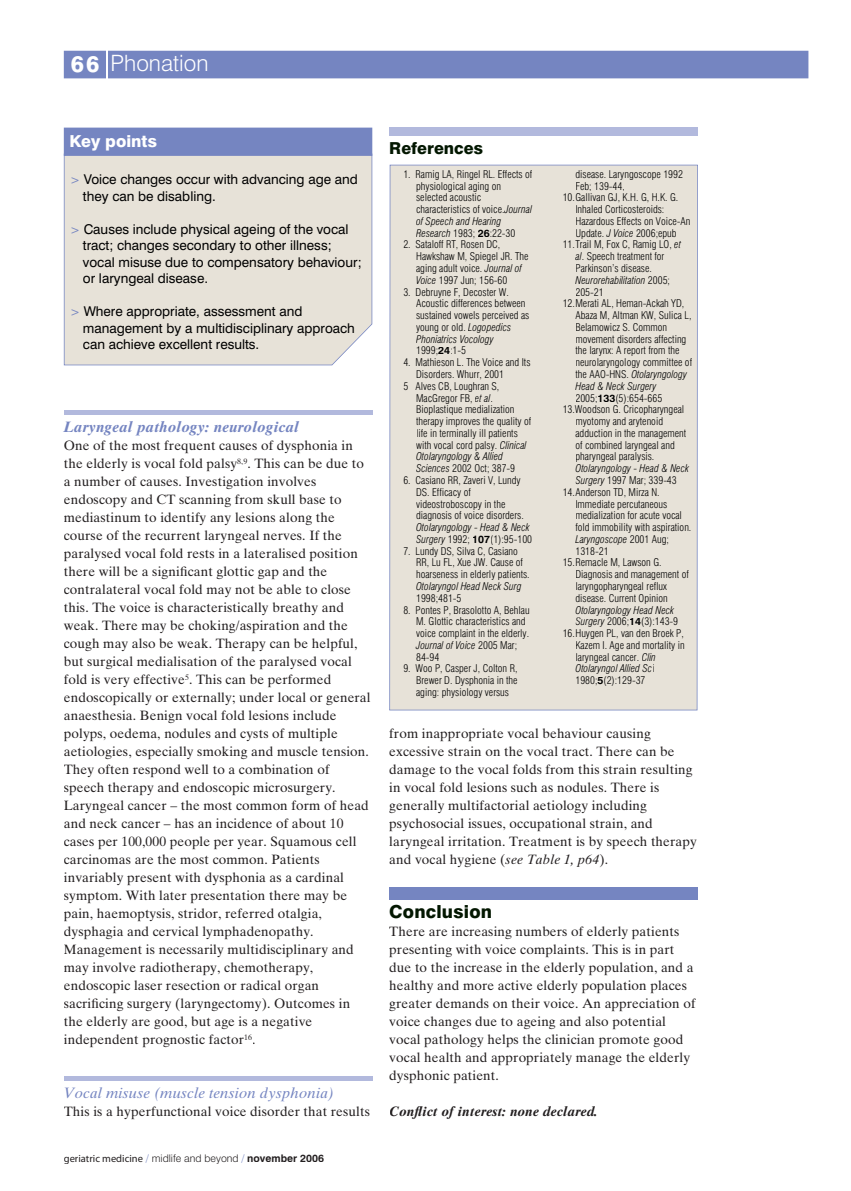
<style>
.page{position:relative;width:851px;height:1191px;background:#fff}
.page>*{position:absolute;margin:0;border:0;box-sizing:border-box;transform-origin:0 0}
.t1{font:300 22.5px "Swiss 721 BT";color:#fff}
.t2{font:800 18px "Swiss 721 BT";letter-spacing:.01em;color:#031700}
.t3{font:800 16.5px "Swiss 721 BT";color:#031700}
.t4{font:800 16.5px "Swiss 721 BT";color:#fff}
.t5{font:italic 15px "Times Ten";letter-spacing:.01em;color:#7585c1}
.t6{font:italic 700 15px "Times Ten";letter-spacing:.01em;color:#7585c1}
.t7{font:13.5px/18px "Times Ten";letter-spacing:.01em;color:#231f20}
.t8{font:13.5px/16.5px "Swiss 721 BT";color:#000}
.t9{font:italic 700 13.5px "Times Ten";letter-spacing:.01em;color:#231f20}
.t10{font:300 condensed 10.5px/11.7px "Swiss 721 BT";color:#000}
.t11{font:italic 300 condensed 10.5px/11.7px "Swiss 721 BT";color:#000}
.t12{font:10.5px "Myriad Pro";color:#231f20}
.s1{font-weight:800}
.s2{font-size:12px;color:#7585c1}
.s3{font-family:"Swiss 721 BT";font-weight:300;color:#7585c1}
.s4{font-family:"Swiss 721 BT";font-weight:300}
.s5{font-family:"Swiss 721 BT";font-weight:700}
.s6{font-style:italic}
.s7{font-weight:700;font-stretch:normal}
.s8{font-style:normal}
.s9{font-weight:700;font-style:normal;font-stretch:normal}
</style>
<div class="page">
<div style="left:64px;top:51px;width:744px;height:27px;background:#7585c1"></div>
<hr style="left:106px;top:50px;width:2px;height:30px;background:#fff">
<hr style="left:64px;top:410px;width:308px;height:4px;background:#b2b9dd">
<hr style="left:64px;top:1076px;width:308px;height:4px;background:#b2b9dd">
<div style="left:389px;top:887px;width:308px;height:13px;background:#7585c1"></div>
<div style="left:64px;top:156px;width:308px;height:209px;background:#e7e2d8"></div>
<div style="left:64px;top:128px;width:308px;height:28px;background:#7585c1"></div>
<div style="left:389px;top:165px;width:308px;height:545px;background:#e7e2d8"></div>
<div style="left:389px;top:128px;width:308px;height:8px;background:#b2b9dd"></div>
<h1 class="t1" style="left:71px;top:49px;width:139px"><span class="s1">66</span> Phonation</h1>
<p class="t4" style="left:70px;top:131px;width:89px">Key points</p>
<p class="t8" style="left:83px;top:171px;width:276px;text-indent:-13px"><span class="s2">&gt;</span> Voice changes occur with advancing age and they can be disabling.</p>
<p class="t8" style="left:83px;top:220px;width:280px;text-indent:-13px"><span class="s2">&gt;</span> Causes include physical ageing of the vocal tract; changes secondary to other illness; vocal misuse due to compensatory behaviour; or laryngeal disease.</p>
<p class="t8" style="left:83px;top:303px;width:273px;text-indent:-13px"><span class="s2">&gt;</span> Where appropriate, assessment and management by a multidisciplinary approach can achieve excellent results.</p>
<p class="t6" style="left:64px;top:418px;width:236px">Laryngeal pathology: neurological</p>
<p class="t7" style="left:64px;top:436px;width:308px">One of the most frequent causes of dysphonia in the elderly is vocal fold palsy<sup>8,9</sup>. This can be due to a number of causes. Investigation involves endoscopy and CT scanning from skull base to mediastinum to identify any lesions along the course of the recurrent laryngeal nerves. If the paralysed vocal fold rests in a lateralised position there will be a significant glottic gap and the contralateral vocal fold may not be able to close this. The voice is characteristically breathy and weak. There may be choking/aspiration and the cough may also be weak. Therapy can be helpful, but surgical medialisation of the paralysed vocal fold is very effective<sup>5</sup>. This can be performed endoscopically or externally; under local or general anaesthesia. Benign vocal fold lesions include polyps, oedema, nodules and cysts of multiple aetiologies, especially smoking and muscle tension.<br>They often respond well to a combination of speech therapy and endoscopic microsurgery.<br>Laryngeal cancer – the most common form of head and neck cancer – has an incidence of about 10 cases per 100,000 people per year. Squamous cell carcinomas are the most common. Patients invariably present with dysphonia as a cardinal symptom. With later presentation there may be pain, haemoptysis, stridor, referred otalgia, dysphagia and cervical lymphadenopathy.<br>Management is necessarily multidisciplinary and may involve radiotherapy, chemotherapy, endoscopic laser resection or radical organ sacrificing surgery (laryngectomy). Outcomes in the elderly are good, but age is a negative independent prognostic factor<sup>16</sup>.</p>
<p class="t5" style="left:64px;top:1084px;width:271px">Vocal misuse (muscle tension dysphonia)</p>
<p class="t7" style="left:64px;top:1102px;width:307px">This is a hyperfunctional voice disorder that results</p>
<p class="t12" style="left:64px;top:1152px;width:262px">geriatric medicine <span class="s3">/</span> <span class="s4">midlife and beyond</span> <span class="s3">/</span> <span class="s5">november 2006</span></p>
<p class="t3" style="left:389px;top:138px;width:95px">References</p>
<p class="t10" style="left:416px;top:168px;width:118px;text-indent:-13px">1. Ramig LA, Ringel RL. Effects of physiological aging on selected acoustic characteristics of voice.<span class="s6">Journal of Speech and Hearing<br>Research</span> 1983; <span class="s7">26</span>:22-30</p>
<p class="t10" style="left:416px;top:239px;width:114px;text-indent:-13px">2. Sataloff RT, Rosen DC,<br>Hawkshaw M, Spiegel JR. The aging adult voice. <span class="s6">Journal of<br>Voice</span> 1997 Jun; 156-60</p>
<p class="t10" style="left:416px;top:286px;width:115px;text-indent:-13px">3. Debruyne F, Decoster W.<br>Acoustic differences between sustained vowels perceived as young or old. <span class="s6">Logopedics<br>Phoniatrics Vocology<br></span>1999;<span class="s7">24</span>:1-5</p>
<p class="t10" style="left:403px;top:356px;width:129px">4. Mathieson L. The Voice and Its</p>
<p class="t10" style="left:416px;top:368px;width:89px">Disorders. Whurr, 2001</p>
<p class="t10" style="left:403px;top:380px;width:97px">5 Alves CB, Loughran S,</p>
<p class="t10" style="left:416px;top:392px;width:78px">MacGregor FB, <span class="s6">et al</span>.</p>
<p class="t10" style="left:416px;top:403px;width:100px">Bioplastique medialization</p>
<p class="t10" style="left:416px;top:415px;width:116px">therapy improves the quality of</p>
<p class="t10" style="left:416px;top:427px;width:103px">life in terminally ill patients</p>
<p class="t10" style="left:416px;top:439px;width:112px">with vocal cord palsy. <span class="s6">Clinical</span></p>
<p class="t11" style="left:416px;top:451px;width:88px">Otolaryngology &amp; Allied</p>
<p class="t10" style="left:416px;top:462px;width:100px"><span class="s6">Sciences</span> 2002 Oct; 387-9</p>
<p class="t10" style="left:416px;top:474px;width:109px;text-indent:-13px">6. Casiano RR, Zaveri V, Lundy<br>DS. Efficacy of videostroboscopy in the diagnosis of voice disorders.</p>
<p class="t11" style="left:416px;top:521px;width:117px">Otolaryngology - Head &amp; Neck<br>Surgery <span class="s8">1992;</span> <span class="s9">107</span><span class="s8">(1):95-100</span></p>
<p class="t10" style="left:416px;top:545px;width:115px;text-indent:-13px">7. Lundy DS, Silva C, Casiano<br>RR, Lu FL, Xue JW. Cause of hoarseness in elderly patients.</p>
<p class="t11" style="left:416px;top:580px;width:107px">Otolaryngol Head Neck Surg</p>
<p class="t10" style="left:416px;top:592px;width:47px">1998;481-5</p>
<p class="t10" style="left:416px;top:604px;width:115px;text-indent:-13px">8. Pontes P, Brasolotto A, Behlau<br>M. Glottic characteristics and voice complaint in the elderly.<br><span class="s6">Journal of Voice</span> 2005 Mar;<br>84-94</p>
<p class="t10" style="left:416px;top:663px;width:103px;text-align:justify;text-indent:-13px">9. Woo P, Casper J, Colton R, Brewer D. Dysphonia in the aging: physiology versus</p>
<p class="t10" style="left:575px;top:168px;width:109px">disease. Laryngoscope 1992<br>Feb; 139-44,</p>
<p class="t10" style="left:575px;top:192px;width:116px;text-indent:-13px">10. Gallivan GJ, K.H. G, H.K. G.<br>Inhaled Corticosteroids:<br>Hazardous Effects on Voice-An<br>Update. <span class="s6">J Voice</span> 2006;epub</p>
<p class="t10" style="left:575px;top:239px;width:107px;text-indent:-13px">11. Trail M, Fox C, Ramig LO, <span class="s6">et al</span>. Speech treatment for<br>Parkinson’s disease.<br><span class="s6">Neurorehabilitation</span> 2005;<br>205-21</p>
<p class="t10" style="left:562px;top:298px;width:123px">12. Merati AL, Heman-Ackah YD,</p>
<p class="t10" style="left:575px;top:309px;width:117px">Abaza M, Altman KW, Sulica L,</p>
<p class="t10" style="left:575px;top:321px;width:93px">Belamowicz S. Common</p>
<p class="t10" style="left:575px;top:333px;width:112px">movement disorders affecting</p>
<p class="t10" style="left:575px;top:345px;width:105px">the larynx: A report from the</p>
<p class="t10" style="left:575px;top:356px;width:118px">neurolaryngology committee of</p>
<p class="t11" style="left:575px;top:368px;width:113px"><span class="s8">the AAO-HNS.</span> Otolaryngology</p>
<p class="t11" style="left:575px;top:380px;width:82px">Head &amp; Neck Surgery</p>
<p class="t10" style="left:575px;top:392px;width:88px">2005;<span class="s7">133</span>(5):654-665</p>
<p class="t10" style="left:562px;top:403px;width:123px">13.Woodson G. Cricopharyngeal</p>
<p class="t10" style="left:575px;top:415px;width:89px">myotomy and arytenoid</p>
<p class="t10" style="left:575px;top:427px;width:112px">adduction in the management</p>
<p class="t10" style="left:575px;top:439px;width:101px">of combined laryngeal and</p>
<p class="t10" style="left:575px;top:451px;width:80px">pharyngeal paralysis.</p>
<p class="t11" style="left:575px;top:462px;width:115px">Otolaryngology - Head &amp; Neck<br>Surgery <span class="s8">1997 Mar; 339-43</span></p>
<p class="t10" style="left:575px;top:486px;width:117px;text-indent:-13px">14. Anderson TD, Mirza N.<br>Immediate percutaneous medialization for acute vocal fold immobility with aspiration.<br><span class="s6">Laryngoscope</span> 2001 Aug;<br>1318-21</p>
<p class="t10" style="left:575px;top:557px;width:115px;text-indent:-13px">15. Remacle M, Lawson G.<br>Diagnosis and management of laryngopharyngeal reflux disease. Current Opinion</p>
<p class="t11" style="left:575px;top:604px;width:104px">Otolaryngology Head Neck<br>Surgery <span class="s8">2006;</span><span class="s9">14</span><span class="s8">(3):143-9</span></p>
<p class="t10" style="left:575px;top:627px;width:111px;text-indent:-13px">16. Huygen PL, van den Broek P,<br>Kazem I. Age and mortality in laryngeal cancer. <span class="s6">Clin<br>Otolaryngol Allied Sc</span>i<br>1980;<span class="s7">5</span>(2):129-37</p>
<p class="t7" style="left:389px;top:724px;width:309px">from inappropriate vocal behaviour causing excessive strain on the vocal tract. There can be damage to the vocal folds from this strain resulting in vocal fold lesions such as nodules. There is generally multifactorial aetiology including psychosocial issues, occupational strain, and laryngeal irritation. Treatment is by speech therapy and vocal hygiene (<span class="s6">see Table 1, p64</span>).</p>
<h2 class="t2" style="left:389px;top:901px;width:104px">Conclusion</h2>
<p class="t7" style="left:389px;top:922px;width:307px">There are increasing numbers of elderly patients presenting with voice complaints. This is in part due to the increase in the elderly population, and a healthy and more active elderly population places greater demands on their voice. An appreciation of voice changes due to ageing and also potential vocal pathology helps the clinician promote good vocal health and appropriately manage the elderly dysphonic patient.</p>
<p class="t9" style="left:389px;top:1103px;width:210px">Conflict of interest: none declared.</p>
</div>
